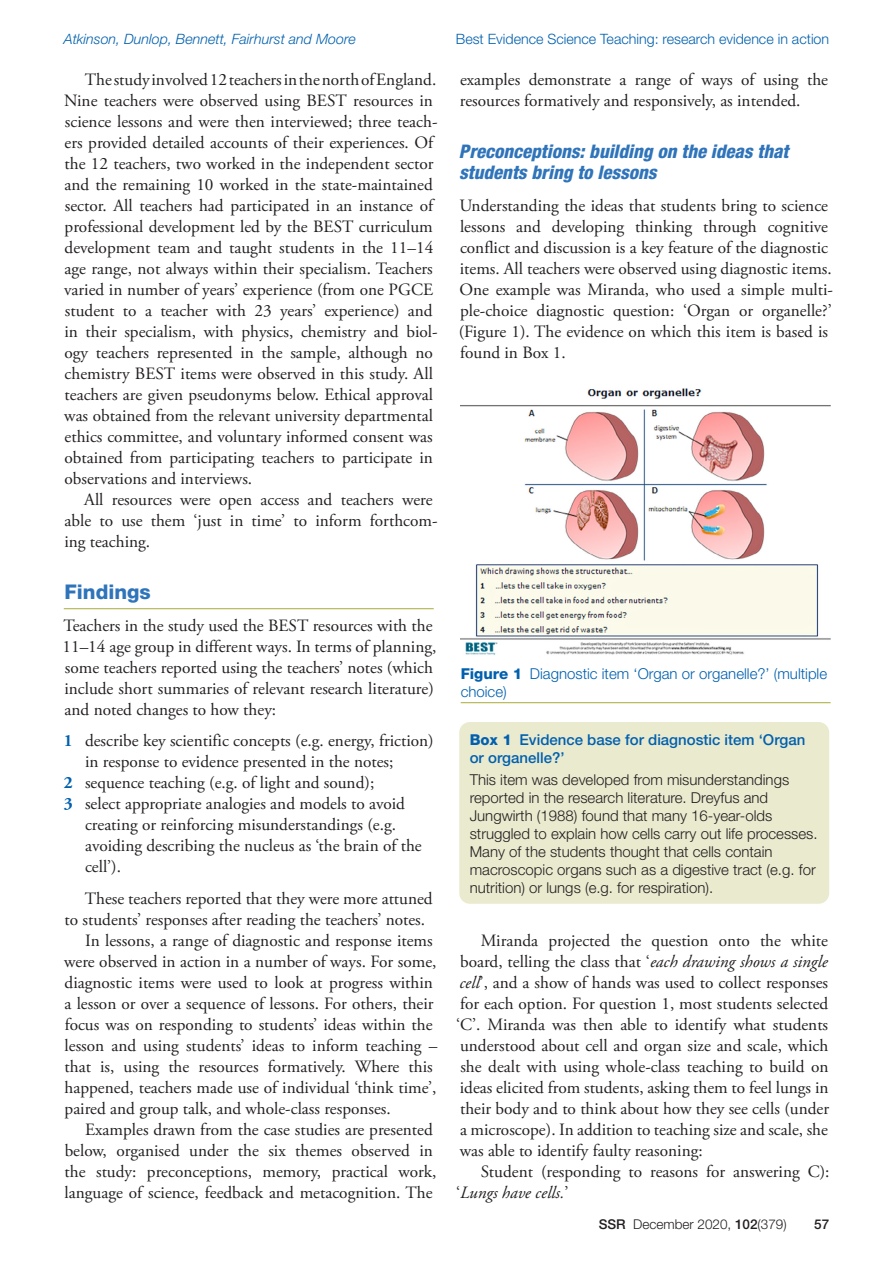
<style>
.page{position:relative;width:893px;height:1263px;background:#fff}
.page>*{position:absolute;margin:0;border:0;box-sizing:border-box;transform-origin:0 0}
.CH_A_head{font:800 20.25px "Helvetica Neue LT Std";color:#2f74ba}
.CH_B_head{font:italic 800 condensed 18.75px/21px "Helvetica Neue LT Std";color:#2f74ba}
.CH_body_tx{font:17.25px/21px "Adobe Garamond Pro";color:#231f20}
.CH_body_tx_first{font:17.25px/21px "Adobe Garamond Pro";color:#231f20}
.CH_numbered_list_las{font:17.25px/21px "Adobe Garamond Pro";color:#231f20}
.CH_numbered_list_fir{font:17.25px/21px "Adobe Garamond Pro";color:#231f20}
.CH_numbered_list{font:17.25px "Adobe Garamond Pro";color:#231f20}
.CH_box_text{font:300 15px/18px "Helvetica Neue LT Std";color:#231f20}
.CH_figure_caption{font:300 15px/18px "Helvetica Neue LT Std";color:#0160ae}
.CH_box_head{font:500 15px/18px "Helvetica Neue LT Std";color:#0160ae}
.CH_running_head_rect{font:300 14.25px "Helvetica Neue LT Std";color:#0160ae}
.CH_running_head_rect-2{font:italic 300 14.25px "Helvetica Neue LT Std";color:#0160ae}
.t1{font:300 13.5px "Helvetica Neue LT Std";color:#231f20}
.t2{font:500 13.5px "Helvetica Neue LT Std";color:#231f20}
.s1{font-weight:700;color:#0160ae}
.s2{font-weight:800}
.s3{font-style:italic}
.s4{font-weight:500}
</style>
<div class="page">
<hr style="left:64px;top:608px;width:370px;height:1px;background:#a9ab38">
<img style="left:461px;top:388px;width:370px;height:267px">
<hr style="left:461px;top:702px;width:370px;height:1px;background:#a9ab38">
<div style="left:459px;top:722px;width:370px;height:182px;background:#eaeacf;border-radius:11px"></div>
<p class="CH_running_head_rect-2" style="left:64px;top:31px;width:294px">Atkinson, Dunlop, Bennett, Fairhurst and Moore</p>
<p class="CH_running_head_rect" style="left:456px;top:30px;width:375px">Best Evidence Science Teaching: research evidence in action</p>
<p class="CH_body_tx" style="left:64px;top:69px;width:375px;text-indent:21px">The study involved 12 teachers in the north of England.<br>Nine teachers were observed using BEST resources in science lessons and were then interviewed; three teach&shy;ers provided detailed accounts of their experiences. Of the 12 teachers, two worked in the independent sector and the remaining 10 worked in the state-maintained sector. All teachers had participated in an instance of professional development led by the BEST curriculum development team and taught students in the 11–14 age range, not always within their specialism. Teachers varied in number of years’ experience (from one PGCE student to a teacher with 23 years’ experience) and in their specialism, with physics, chemistry and biol&shy;ogy teachers represented in the sample, although no chemistry BEST items were observed in this study. All teachers are given pseudonyms below. Ethical approval was obtained from the relevant university departmental ethics committee, and voluntary informed consent was obtained from participating teachers to participate in observations and interviews.</p>
<p class="CH_body_tx" style="left:64px;top:489px;width:375px;text-indent:20px">All resources were open access and teachers were able to use them ‘just in time’ to inform forthcom&shy;ing teaching.</p>
<p class="CH_A_head" style="left:65px;top:580px;width:88px">Findings</p>
<p class="CH_body_tx_first" style="left:62px;top:615px;width:376px">Teachers in the study used the BEST resources with the 11–14 age group in different ways. In terms of planning, some teachers reported using the teachers’ notes (which include short summaries of relevant research literature) and noted changes to how they:</p>
<p class="CH_numbered_list_fir" style="left:85px;top:731px;width:350px;text-indent:-21px"><span class="s1">1</span> describe key scientific concepts (e.g. energy, friction) in response to evidence presented in the notes;</p>
<p class="CH_numbered_list" style="left:64px;top:772px;width:312px"><span class="s1">2</span> sequence teaching (e.g. of light and sound);</p>
<p class="CH_numbered_list_las" style="left:85px;top:794px;width:338px;text-indent:-21px"><span class="s1">3</span> select appropriate analogies and models to avoid creating or reinforcing misunderstandings (e.g. avoiding describing the nucleus as ‘the brain of the cell’).</p>
<p class="CH_body_tx" style="left:65px;top:888px;width:370px;text-indent:20px">These teachers reported that they were more attuned to students’ responses after reading the teachers’ notes.</p>
<p class="CH_body_tx" style="left:64px;top:930px;width:375px;text-indent:21px">In lessons, a range of diagnostic and response items were observed in action in a number of ways. For some, diagnostic items were used to look at progress within a lesson or over a sequence of lessons. For others, their focus was on responding to students’ ideas within the lesson and using students’ ideas to inform teaching – that is, using the resources formatively. Where this happened, teachers made use of individual ‘think time’, paired and group talk, and whole-class responses.</p>
<p class="CH_body_tx" style="left:65px;top:1119px;width:373px;text-indent:21px">Examples drawn from the case studies are presented below, organised under the six themes observed in the study: preconceptions, memory, practical work, language of science, feedback and metacognition. The</p>
<p class="CH_body_tx" style="left:460px;top:69px;width:370px">examples demonstrate a range of ways of using the resources formatively and responsively, as intended.</p>
<p class="CH_B_head" style="left:459px;top:141px;width:331px">Preconceptions: building on the ideas that students bring to lessons</p>
<p class="CH_body_tx_first" style="left:459px;top:195px;width:376px">Understanding the ideas that students bring to science lessons and developing thinking through cognitive conflict and discussion is a key feature of the diagnostic items. All teachers were observed using diagnostic items.<br>One example was Miranda, who used a simple multi&shy;ple-choice diagnostic question: ‘Organ or organelle?’ (Figure 1). The evidence on which this item is based is found in Box 1.</p>
<p class="CH_figure_caption" style="left:461px;top:664px;width:368px"><span class="s2">Figure 1</span> Diagnostic item ‘Organ or organelle?’ (multiple choice)</p>
<p class="CH_box_head" style="left:470px;top:730px;width:337px"><span class="s2">Box 1</span> Evidence base for diagnostic item ‘Organ or organelle?’</p>
<p class="CH_box_text" style="left:470px;top:770px;width:349px">This item was developed from misunderstandings reported in the research literature. Dreyfus and Jungwirth (1988) found that many 16-year-olds struggled to explain how cells carry out life processes.<br>Many of the students thought that cells contain macroscopic organs such as a digestive tract (e.g. for nutrition) or lungs (e.g. for respiration).</p>
<p class="CH_body_tx" style="left:456px;top:930px;width:375px;text-align:justify;text-indent:25px">Miranda projected the question onto the white board, telling the class that ‘<span class="s3">each drawing shows a single cell</span>’, and a show of hands was used to collect responses for each option. For question 1, most students selected ‘C’. Miranda was then able to identify what students understood about cell and organ size and scale, which she dealt with using whole-class teaching to build on ideas elicited from students, asking them to feel lungs in their body and to think about how they see cells (under a microscope). In addition to teaching size and scale, she was able to identify faulty reasoning:</p>
<p class="CH_body_tx" style="left:456px;top:1161px;width:375px;text-indent:25px">Student (responding to reasons for answering C): ‘<span class="s3">Lungs have cells.</span>’</p>
<p class="t1" style="left:599px;top:1216px;width:189px"><span class="s4">SSR</span> December 2020, <span class="s4">102</span>(379)</p>
<p class="t2" style="left:814px;top:1216px;width:17px">57</p>
</div>
